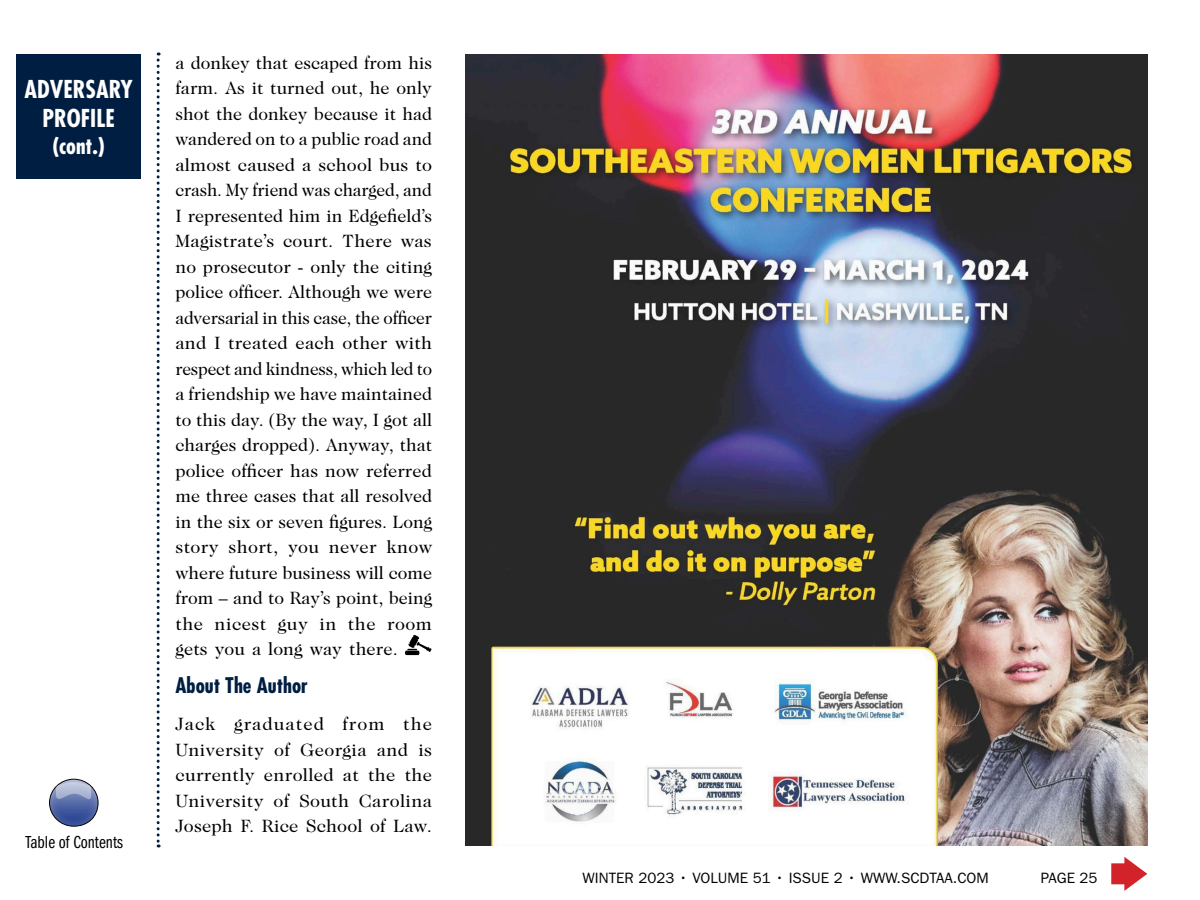
<style>
.page{position:relative;width:1200px;height:900px;background:#fff}
.page>*{position:absolute;margin:0;border:0;box-sizing:border-box;transform-origin:0 0}
.t1{font:700 condensed 24px/28.8px "Futura Std";color:#fff;text-align:center}
.t2{font:700 condensed 22.5px "Futura Std";color:#fff}
.Subheads_FuturaBldCon{font:700 condensed 21px "Futura Std";color:#001e41}
.DefenseText{font:18px/25.5px "Caslon 224 Std";letter-spacing:.01em;color:#000;text-align:justify}
.t3{font:18px "ITC Franklin Gothic Std Bk Cp";color:#000}
.t4{font:15px "ITC Franklin Gothic Std";color:#000}
</style>
<div class="page">
<svg style="left:1111px;top:857px;width:36px;height:34px"></svg>
<svg style="left:405px;top:635px;width:27px;height:20px"></svg>
<div style="left:17px;top:54px;width:124px;height:124px;background:#001e41"></div>
<svg style="left:157px;top:52px;width:3px;height:796px"></svg>
<div style="left:48px;top:778px;width:51px;height:50px;background:#fff;opacity:.31"></div>
<div style="left:49px;top:779px;width:49px;height:48px;border:1px solid #000;border-radius:50%"></div>
<svg style="left:56px;top:782px;width:35px;height:18px"></svg>
<img style="left:466px;top:54px;width:681px;height:792px">
<p class="t1" style="left:24px;top:75px;width:110px">ADVERSARY<br>PROFILE</p>
<p class="t2" style="left:52px;top:132px;width:54px">(cont.)</p>
<p class="t3" style="left:25px;top:832px;width:99px">Table of Contents</p>
<p class="DefenseText" style="left:176px;top:50px;width:258px">a donkey that escaped from his farm. As it turned out, he only shot the donkey because it had wandered on to a public road and almost caused a school bus to crash. My friend was charged, and I represented him in Edgefield’s Magistrate’s court. There was no prosecutor - only the citing police officer. Although we were adversarial in this case, the officer and I treated each other with respect and kindness, which led to a friendship we have maintained to this day. (By the way, I got all charges dropped). Anyway, that police officer has now referred me three cases that all resolved in the six or seven figures. Long story short, you never know where future business will come from – and to Ray’s point, being the nicest guy in the room gets you a long way there.</p>
<p class="Subheads_FuturaBldCon" style="left:176px;top:672px;width:134px">About The Author</p>
<p class="DefenseText" style="left:176px;top:711px;width:258px">Jack graduated from the University of Georgia and is currently enrolled at the the University of South Carolina Joseph F. Rice School of Law.</p>
<p class="t4" style="left:583px;top:869px;width:408px">WINTER 2023 • VOLUME 51 • ISSUE 2 • WWW.SCDTAA.COM</p>
<p class="t4" style="left:1041px;top:869px;width:58px">PAGE 25</p>
</div>
